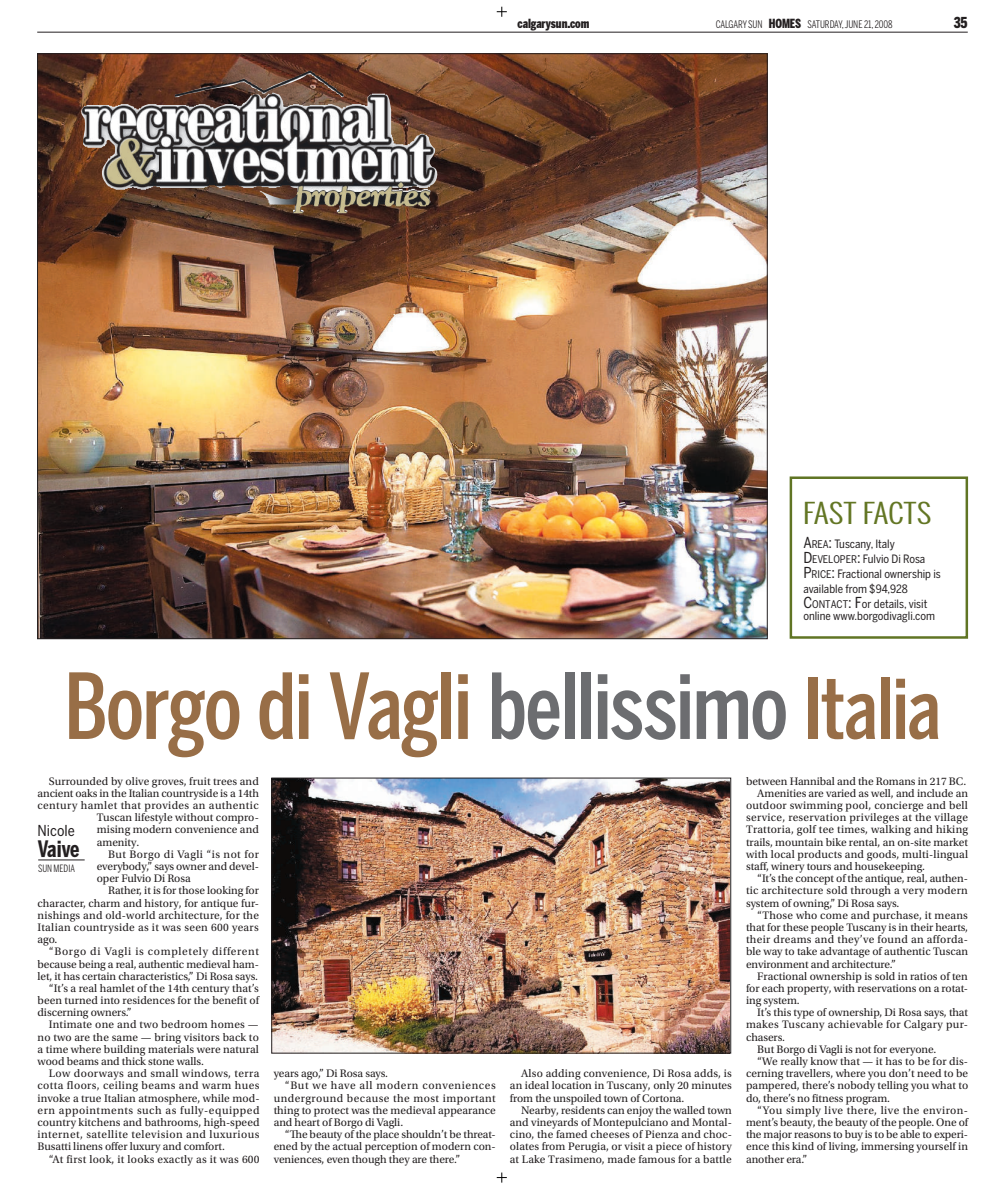
<style>
.page{position:relative;width:1005px;height:1198px;background:#fff}
.page>*{position:absolute;margin:0;border:0;box-sizing:border-box;transform-origin:0 0}
.t1{font:500 90px "Benton Sans Comp";letter-spacing:-.02em;color:#986e47}
.t2{font:30px "Benton Sans Extra Comp";letter-spacing:-.005em;color:#637624;scale:1.5 1}
.t3{font:700 22.5px "Benton Sans Comp";letter-spacing:-.01em;color:#231f20}
.t4{font:15px "Benton Sans Cond";color:#231f20}
.t5{font:900 15px "Benton Sans Comp";color:#231f20}
.t6{font:900 12.5px "Benton Sans Comp";letter-spacing:-.005em;color:#231f20}
.t7{font:11.38px/12.1px "Utopia Std";letter-spacing:.005em;color:#231f20;text-align:justify}
.t8{font:11.38px "Utopia Std";letter-spacing:.025em;color:#231f20}
.t9{font:11.38px/15px "Benton Sans Cond";color:#231f20}
.t10{font:11.38px "Utopia Std";letter-spacing:.035em;color:#231f20}
.t11{font:11.38px "Utopia Std";letter-spacing:.04em;color:#231f20}
.t12{font:11.38px "Utopia Std";letter-spacing:.03em;color:#231f20}
.t13{font:11.38px "Utopia Std";letter-spacing:.045em;color:#231f20}
.t14{font:11.38px "Utopia Std";letter-spacing:.055em;color:#231f20}
.t15{font:11.38px "Utopia Std";letter-spacing:.05em;color:#231f20}
.t16{font:10.25px "Benton Sans Comp";letter-spacing:-.005em;color:#231f20}
.t17{font:10px "Benton Sans Comp";color:#231f20}
.s1{font-weight:900;font-size:12.5px}
.s2{font-size:15px}
.s3{font-size:10.5px}
.s4{color:#6c6d70}
.s5{font-size:83.75px}
</style>
<div class="page">
<svg style="left:496px;top:7px;width:11px;height:10px"></svg>
<svg style="left:496px;top:1172px;width:11px;height:11px"></svg>
<hr style="left:37px;top:32px;width:930px;height:1px;background:#231f20">
<img style="left:39px;top:55px;width:726px;height:582px">
<svg style="left:67px;top:524px;width:175px;height:116px;background:#3c2822"></svg>
<img style="left:175px;top:71px;width:265px;height:143px">
<div style="left:789px;top:476px;width:178px;height:163px;border:2px solid #607524"></div>
<svg style="left:802px;top:476px;width:131px;height:3px"></svg>
<hr style="left:38px;top:860px;width:47px;height:1px;background:#231f20">
<svg style="left:38px;top:859px;width:44px;height:2px"></svg>
<img style="left:273px;top:780px;width:456px;height:271px">
<div style="left:271px;top:778px;width:460px;height:275px;border:1px solid #231f20"></div>
<p class="t6" style="left:517px;top:16px;width:73px">calgarysun.com</p>
<p class="t16" style="left:715px;top:18px;width:178px">CALGARY SUN <span class="s1">HOMES</span> SATURDAY, JUNE 21, 2008</p>
<h3 class="t5" style="left:953px;top:14px;width:16px">35</h3>
<h2 class="t2" style="left:802px;top:496px;width:87px">FAST FACTS</h2>
<p class="t9" style="left:803px;top:537px;width:139px"><span class="s2">A</span><span class="s3">REA</span><span class="s2">:</span> Tuscany, Italy<br><span class="s2">D</span><span class="s3">EVELOPER</span><span class="s2">:</span> Fulvio Di Rosa<br><span class="s2">P</span><span class="s3">RICE</span><span class="s2">:</span> Fractional ownership is available from $94,928<br><span class="s2">C</span><span class="s3">ONTACT</span><span class="s2">: F</span>or details, visit</p>
<p class="t9" style="left:803px;top:609px;width:133px">online www.borgodivagli.com</p>
<h1 class="t1" style="left:64px;top:654px;width:878px">Borgo di Vagli <span class="s4">bellissimo</span> <span class="s5">Italia</span></h1>
<p class="t7" style="left:49px;top:775px;width:211px">Surrounded by olive groves, fruit trees and</p>
<p class="t7" style="left:38px;top:787px;width:223px">ancient oaks in the Italian countryside is a 14th</p>
<p class="t10" style="left:38px;top:799px;width:223px">century hamlet that provides an authentic</p>
<p class="t7" style="left:97px;top:812px;width:164px">Tuscan lifestyle without compro-</p>
<p class="t7" style="left:97px;top:824px;width:164px">mising modern convenience and</p>
<p class="t7" style="left:97px;top:836px;width:44px">amenity.</p>
<p class="t10" style="left:108px;top:848px;width:152px">But Borgo di Vagli “is not for</p>
<p class="t7" style="left:97px;top:860px;width:164px">everybody,” says owner and devel-</p>
<p class="t7" style="left:97px;top:873px;width:95px">oper Fulvio Di Rosa</p>
<p class="t7" style="left:108px;top:885px;width:152px">Rather, it is for those looking for</p>
<p class="t7" style="left:38px;top:897px;width:223px">character, charm and history, for antique fur-</p>
<p class="t7" style="left:38px;top:909px;width:223px">nishings and old-world architecture, for the</p>
<p class="t8" style="left:38px;top:921px;width:223px">Italian countryside as it was seen 600 years</p>
<p class="t7" style="left:38px;top:934px;width:21px">ago.</p>
<p class="t14" style="left:49px;top:945px;width:212px">“Borgo di Vagli is completely different</p>
<p class="t7" style="left:38px;top:958px;width:223px">because being a real, authentic medieval ham-</p>
<p class="t7" style="left:38px;top:970px;width:222px">let, it has certain characteristics,” Di Rosa says.</p>
<p class="t7" style="left:49px;top:982px;width:211px">“It’s a real hamlet of the 14th century that’s</p>
<p class="t7" style="left:38px;top:994px;width:223px">been turned into residences for the benefit of</p>
<p class="t7" style="left:38px;top:1007px;width:96px">discerning owners.”</p>
<p class="t7" style="left:49px;top:1019px;width:211px">Intimate one and two bedroom homes —</p>
<p class="t7" style="left:38px;top:1031px;width:223px">no two are the same — bring visitors back to</p>
<p class="t7" style="left:38px;top:1043px;width:223px">a time where building materials were natural</p>
<p class="t7" style="left:38px;top:1055px;width:168px">wood beams and thick stone walls.</p>
<p class="t10" style="left:49px;top:1067px;width:212px">Low doorways and small windows, terra</p>
<p class="t10" style="left:38px;top:1079px;width:223px">cotta floors, ceiling beams and warm hues</p>
<p class="t7" style="left:38px;top:1092px;width:223px">invoke a true Italian atmosphere, while mod-</p>
<p class="t13" style="left:38px;top:1104px;width:223px">ern appointments such as fully-equipped</p>
<p class="t7" style="left:38px;top:1116px;width:223px">country kitchens and bathrooms, high-speed</p>
<p class="t11" style="left:38px;top:1128px;width:223px">internet, satellite television and luxurious</p>
<p class="t7" style="left:38px;top:1141px;width:189px">Busatti linens offer luxury and comfort.</p>
<p class="t8" style="left:49px;top:1153px;width:212px">“At first look, it looks exactly as it was 600</p>
<h3 class="t4" style="left:38px;top:822px;width:39px">Nicole</h3>
<h3 class="t3" style="left:38px;top:836px;width:43px">Vaive</h3>
<p class="t17" style="left:38px;top:863px;width:38px">SUN MEDIA</p>
<p class="t7" style="left:274px;top:1068px;width:116px">years ago,” Di Rosa says.</p>
<p class="t15" style="left:285px;top:1079px;width:212px">“But we have all modern conveniences</p>
<p class="t11" style="left:274px;top:1092px;width:224px">underground because the most important</p>
<p class="t7" style="left:274px;top:1104px;width:223px">thing to protect was the medieval appearance</p>
<p class="t7" style="left:274px;top:1116px;width:131px">and heart of Borgo di Vagli.</p>
<p class="t7" style="left:285px;top:1129px;width:212px">“The beauty of the place shouldn’t be threat-</p>
<p class="t7" style="left:274px;top:1141px;width:223px">ened by the actual perception of modern con-</p>
<p class="t7" style="left:274px;top:1153px;width:188px">veniences, even though they are there.”</p>
<p class="t7" style="left:510px;top:1068px;width:223px;text-indent:11px">Also adding convenience, Di Rosa adds, is an ideal location in Tuscany, only 20 minutes from the unspoiled town of Cortona.</p>
<p class="t7" style="left:510px;top:1104px;width:223px;text-indent:11px">Nearby, residents can enjoy the walled town and vineyards of Montepulciano and Montal&shy;cino, the famed cheeses of Pienza and choc&shy;olates from Perugia, or visit a piece of history at Lake Trasimeno, made famous for a battle</p>
<p class="t7" style="left:746px;top:775px;width:222px">between Hannibal and the Romans in 217 BC.</p>
<p class="t7" style="left:757px;top:787px;width:212px">Amenities are varied as well, and include an</p>
<p class="t7" style="left:746px;top:799px;width:223px">outdoor swimming pool, concierge and bell</p>
<p class="t8" style="left:746px;top:811px;width:223px">service, reservation privileges at the village</p>
<p class="t7" style="left:746px;top:824px;width:223px">Trattoria, golf tee times, walking and hiking</p>
<p class="t7" style="left:746px;top:836px;width:223px">trails, mountain bike rental, an on-site market</p>
<p class="t7" style="left:746px;top:848px;width:223px">with local products and goods, multi-lingual</p>
<p class="t7" style="left:746px;top:860px;width:180px">staff, winery tours and housekeeping.</p>
<p class="t7" style="left:757px;top:873px;width:212px">“It’s the concept of the antique, real, authen-</p>
<p class="t7" style="left:746px;top:885px;width:223px">tic architecture sold through a very modern</p>
<p class="t7" style="left:746px;top:897px;width:155px">system of owning,” Di Rosa says.</p>
<p class="t7" style="left:757px;top:909px;width:212px">“Those who come and purchase, it means</p>
<p class="t7" style="left:746px;top:921px;width:223px">that for these people Tuscany is in their hearts,</p>
<p class="t8" style="left:746px;top:933px;width:223px">their dreams and they’ve found an afforda-</p>
<p class="t7" style="left:746px;top:946px;width:223px">ble way to take advantage of authentic Tuscan</p>
<p class="t7" style="left:746px;top:958px;width:151px">environment and architecture.”</p>
<p class="t7" style="left:757px;top:970px;width:212px">Fractional ownership is sold in ratios of ten</p>
<p class="t7" style="left:746px;top:982px;width:223px">for each property, with reservations on a rotat-</p>
<p class="t7" style="left:746px;top:994px;width:55px">ing system.</p>
<p class="t7" style="left:757px;top:1007px;width:212px">It’s this type of ownership, Di Rosa says, that</p>
<p class="t12" style="left:746px;top:1019px;width:223px">makes Tuscany achievable for Calgary pur-</p>
<p class="t7" style="left:746px;top:1031px;width:40px">chasers.</p>
<p class="t7" style="left:757px;top:1043px;width:180px">But Borgo di Vagli is not for everyone.</p>
<p class="t7" style="left:757px;top:1055px;width:212px">“We really know that — it has to be for dis-</p>
<p class="t7" style="left:746px;top:1068px;width:223px">cerning travellers, where you don’t need to be</p>
<p class="t7" style="left:746px;top:1080px;width:224px">pampered, there’s nobody telling you what to</p>
<p class="t7" style="left:746px;top:1092px;width:145px">do, there’s no fitness program.</p>
<p class="t11" style="left:757px;top:1104px;width:212px">“You simply live there, live the environ-</p>
<p class="t7" style="left:746px;top:1116px;width:223px">ment’s beauty, the beauty of the people. One of</p>
<p class="t7" style="left:746px;top:1129px;width:223px">the major reasons to buy is to be able to experi-</p>
<p class="t7" style="left:746px;top:1141px;width:223px">ence this kind of living, immersing yourself in</p>
<p class="t7" style="left:746px;top:1153px;width:63px">another era.”</p>
</div>
